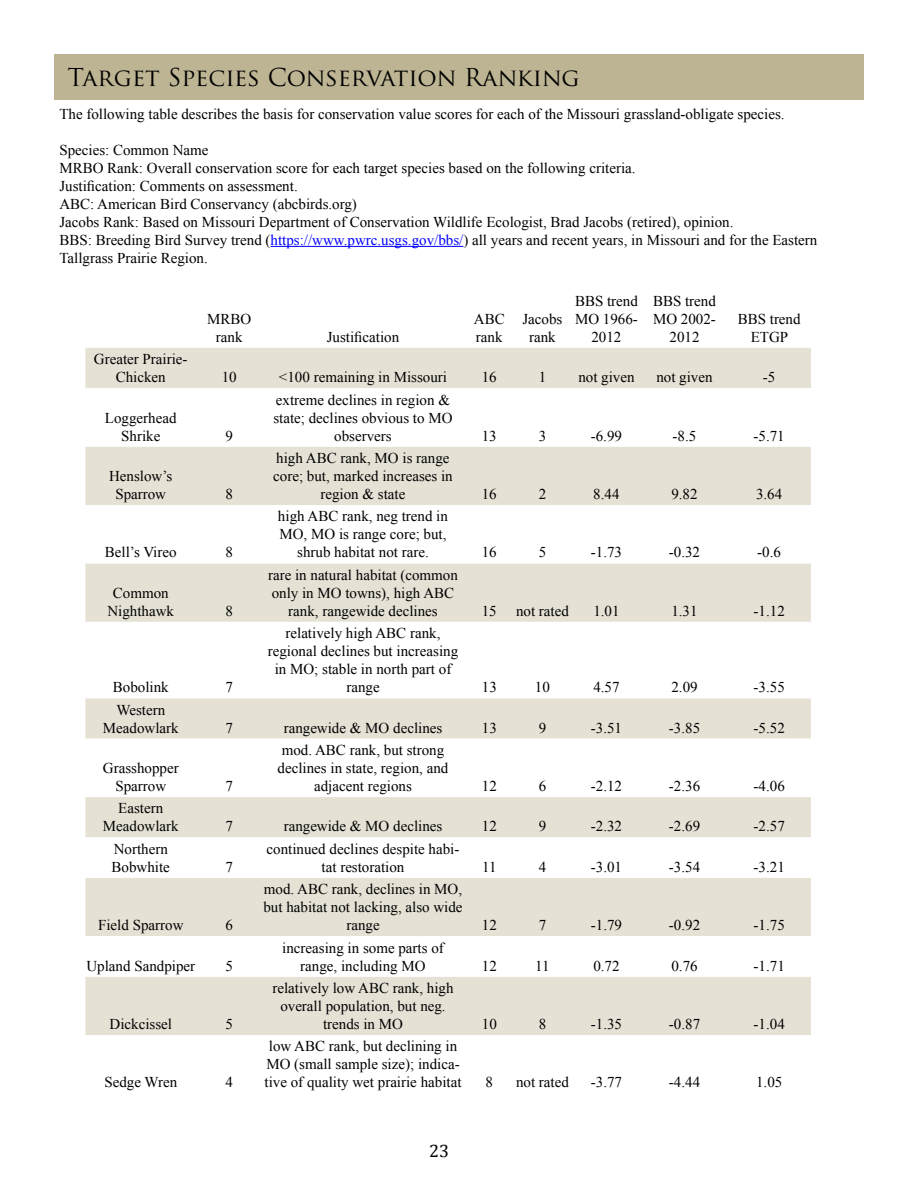
<style>
.page{position:relative;width:918px;height:1188px;background:#fff}
.page>*{position:absolute;margin:0;border:0;box-sizing:border-box;transform-origin:0 0}
.t1{font:24px "Trajan Pro";letter-spacing:-.005em;color:#000}
.t2{font:18px "Cambria";color:#000}
.t3{font:15px/18px "Times New Roman";color:#000;text-align:center}
.s1{color:#00f}
</style>
<div class="page">
<div style="left:54px;top:54px;width:810px;height:45px;background:#bcb492"></div>
<div style="left:85px;top:348px;width:726px;height:40px;background:#e5e1d4"></div>
<svg style="left:85px;top:447px;width:726px;height:588px;fill:#e5e1d4"></svg>
<hr style="left:271px;top:246px;width:192px;height:1px;background:#00f">
<h1 class="t1" style="left:68px;top:62px;width:514px">Target Species Conservation Ranking</h1>
<p class="t3" style="left:59px;top:105px;width:727px">The following table describes the basis for conservation value scores for each of the Missouri grassland-obligate species.</p>
<p class="t3" style="left:59px;top:141px;width:760px;text-align:left">Species: Common Name<br>MRBO Rank: Overall conservation score for each target species based on the following criteria.<br>Justification: Comments on assessment.<br>ABC: American Bird Conservancy (abcbirds.org)<br>Jacobs Rank: Based on Missouri Department of Conservation Wildlife Ecologist, Brad Jacobs (retired), opinion.<br>BBS: Breeding Bird Survey trend (<span class="s1">https://www.pwrc.usgs.gov/bbs/</span>) all years and recent years, in Missouri and for the Eastern Tallgrass Prairie Region.</p>
<p class="t3" style="left:94px;top:350px;width:95px">Greater Prairie-<br>Chicken</p>
<p class="t3" style="left:105px;top:408px;width:73px">Loggerhead<br>Shrike</p>
<p class="t3" style="left:109px;top:467px;width:65px">Henslow’s<br>Sparrow</p>
<p class="t3" style="left:207px;top:310px;width:46px">MRBO rank</p>
<p class="t3" style="left:327px;top:328px;width:74px">Justification</p>
<p class="t3" style="left:474px;top:310px;width:32px;text-align:left">ABC rank</p>
<p class="t3" style="left:522px;top:310px;width:41px">Jacobs rank</p>
<p class="t3" style="left:575px;top:292px;width:64px">BBS trend<br>MO 1966-<br>2012</p>
<p class="t3" style="left:653px;top:292px;width:64px">BBS trend<br>MO 2002-<br>2012</p>
<p class="t3" style="left:738px;top:310px;width:64px">BBS trend<br>ETGP</p>
<p class="t3" style="left:222px;top:368px;width:16px">10</p>
<p class="t3" style="left:279px;top:368px;width:170px">&lt;100 remaining in Missouri</p>
<p class="t3" style="left:482px;top:368px;width:16px">16</p>
<p class="t3" style="left:539px;top:368px;width:9px">1</p>
<p class="t3" style="left:578px;top:368px;width:58px">not given</p>
<p class="t3" style="left:656px;top:368px;width:58px">not given</p>
<p class="t3" style="left:763px;top:368px;width:14px">-5</p>
<p class="t3" style="left:226px;top:426px;width:9px">9</p>
<p class="t3" style="left:225px;top:485px;width:9px">8</p>
<p class="t3" style="left:273px;top:390px;width:181px">extreme declines in region &amp; state; declines obvious to MO observers</p>
<p class="t3" style="left:273px;top:449px;width:181px">high ABC rank, MO is range core; but, marked increases in region &amp; state</p>
<p class="t3" style="left:482px;top:426px;width:16px">13</p>
<p class="t3" style="left:539px;top:426px;width:9px">3</p>
<p class="t3" style="left:591px;top:426px;width:33px">-6.99</p>
<p class="t3" style="left:673px;top:426px;width:25px">-8.5</p>
<p class="t3" style="left:754px;top:426px;width:33px">-5.71</p>
<p class="t3" style="left:482px;top:485px;width:16px">16</p>
<p class="t3" style="left:539px;top:485px;width:9px">2</p>
<p class="t3" style="left:593px;top:485px;width:28px">8.44</p>
<p class="t3" style="left:671px;top:485px;width:28px">9.82</p>
<p class="t3" style="left:756px;top:485px;width:28px">3.64</p>
<p class="t3" style="left:105px;top:543px;width:73px">Bell’s Vireo</p>
<p class="t3" style="left:226px;top:543px;width:9px">8</p>
<p class="t3" style="left:278px;top:507px;width:171px">high ABC rank, neg trend in<br>MO, MO is range core; but, shrub habitat not rare.</p>
<p class="t3" style="left:482px;top:543px;width:16px">16</p>
<p class="t3" style="left:539px;top:543px;width:9px">5</p>
<p class="t3" style="left:591px;top:543px;width:33px">-1.73</p>
<p class="t3" style="left:669px;top:543px;width:33px">-0.32</p>
<p class="t3" style="left:757px;top:543px;width:25px">-0.6</p>
<p class="t3" style="left:107px;top:584px;width:68px">Common<br>Nighthawk</p>
<p class="t3" style="left:226px;top:602px;width:9px">8</p>
<p class="t3" style="left:268px;top:566px;width:191px">rare in natural habitat (common only in MO towns), high ABC rank, rangewide declines</p>
<p class="t3" style="left:482px;top:602px;width:16px">15</p>
<p class="t3" style="left:516px;top:602px;width:54px">not rated</p>
<p class="t3" style="left:593px;top:602px;width:28px">1.01</p>
<p class="t3" style="left:671px;top:602px;width:28px">1.31</p>
<p class="t3" style="left:754px;top:602px;width:33px">-1.12</p>
<p class="t3" style="left:113px;top:678px;width:57px">Bobolink</p>
<p class="t3" style="left:226px;top:678px;width:9px">7</p>
<p class="t3" style="left:268px;top:624px;width:192px">relatively high ABC rank, regional declines but increasing in MO; stable in north part of range</p>
<p class="t3" style="left:482px;top:678px;width:16px">13</p>
<p class="t3" style="left:535px;top:678px;width:16px">10</p>
<p class="t3" style="left:593px;top:678px;width:28px">4.57</p>
<p class="t3" style="left:671px;top:678px;width:28px">2.09</p>
<p class="t3" style="left:754px;top:678px;width:33px">-3.55</p>
<p class="t3" style="left:103px;top:700px;width:77px">Western<br>Meadowlark</p>
<p class="t3" style="left:103px;top:759px;width:77px">Grasshopper<br>Sparrow</p>
<p class="t3" style="left:103px;top:799px;width:77px">Eastern<br>Meadowlark</p>
<p class="t3" style="left:112px;top:840px;width:60px;text-align:left">Northern<br>Bobwhite</p>
<p class="t3" style="left:226px;top:718px;width:9px">7</p>
<p class="t3" style="left:284px;top:718px;width:160px">rangewide &amp; MO declines</p>
<p class="t3" style="left:482px;top:718px;width:16px">13</p>
<p class="t3" style="left:539px;top:718px;width:9px">9</p>
<p class="t3" style="left:591px;top:718px;width:33px">-3.51</p>
<p class="t3" style="left:669px;top:718px;width:33px">-3.85</p>
<p class="t3" style="left:754px;top:718px;width:33px">-5.52</p>
<p class="t3" style="left:226px;top:777px;width:9px">7</p>
<p class="t3" style="left:278px;top:741px;width:172px">mod. ABC rank, but strong declines in state, region, and adjacent regions</p>
<p class="t3" style="left:482px;top:777px;width:16px">12</p>
<p class="t3" style="left:539px;top:777px;width:9px">6</p>
<p class="t3" style="left:591px;top:777px;width:33px">-2.12</p>
<p class="t3" style="left:669px;top:777px;width:33px">-2.36</p>
<p class="t3" style="left:754px;top:777px;width:33px">-4.06</p>
<p class="t3" style="left:226px;top:817px;width:9px">7</p>
<p class="t3" style="left:284px;top:817px;width:160px">rangewide &amp; MO declines</p>
<p class="t3" style="left:482px;top:817px;width:16px">12</p>
<p class="t3" style="left:539px;top:817px;width:9px">9</p>
<p class="t3" style="left:591px;top:817px;width:33px">-2.32</p>
<p class="t3" style="left:669px;top:817px;width:33px">-2.69</p>
<p class="t3" style="left:754px;top:817px;width:33px">-2.57</p>
<p class="t3" style="left:226px;top:858px;width:9px">7</p>
<p class="t3" style="left:267px;top:840px;width:194px">continued declines despite habi&shy;tat restoration</p>
<p class="t3" style="left:482px;top:858px;width:16px">11</p>
<p class="t3" style="left:539px;top:858px;width:9px">4</p>
<p class="t3" style="left:591px;top:858px;width:33px">-3.01</p>
<p class="t3" style="left:669px;top:858px;width:33px">-3.54</p>
<p class="t3" style="left:754px;top:858px;width:33px">-3.21</p>
<p class="t3" style="left:98px;top:916px;width:87px">Field Sparrow</p>
<p class="t3" style="left:226px;top:916px;width:9px">6</p>
<p class="t3" style="left:263px;top:880px;width:201px">mod. ABC rank, declines in MO, but habitat not lacking, also wide range</p>
<p class="t3" style="left:482px;top:916px;width:16px">12</p>
<p class="t3" style="left:539px;top:916px;width:9px">7</p>
<p class="t3" style="left:591px;top:916px;width:33px">-1.79</p>
<p class="t3" style="left:669px;top:916px;width:33px">-0.92</p>
<p class="t3" style="left:754px;top:916px;width:33px">-1.75</p>
<p class="t3" style="left:86px;top:956px;width:110px">Upland Sandpiper</p>
<p class="t3" style="left:226px;top:956px;width:9px">5</p>
<p class="t3" style="left:282px;top:938px;width:163px">increasing in some parts of range, including MO</p>
<p class="t3" style="left:482px;top:956px;width:16px">12</p>
<p class="t3" style="left:535px;top:956px;width:16px">11</p>
<p class="t3" style="left:593px;top:956px;width:28px">0.72</p>
<p class="t3" style="left:671px;top:956px;width:28px">0.76</p>
<p class="t3" style="left:754px;top:956px;width:33px">-1.71</p>
<p class="t3" style="left:110px;top:1015px;width:64px">Dickcissel</p>
<p class="t3" style="left:226px;top:1015px;width:9px">5</p>
<p class="t3" style="left:272px;top:979px;width:183px">relatively low ABC rank, high overall population, but neg. trends in MO</p>
<p class="t3" style="left:482px;top:1015px;width:16px">10</p>
<p class="t3" style="left:539px;top:1015px;width:9px">8</p>
<p class="t3" style="left:591px;top:1015px;width:33px">-1.35</p>
<p class="t3" style="left:669px;top:1015px;width:33px">-0.87</p>
<p class="t3" style="left:754px;top:1015px;width:33px">-1.04</p>
<p class="t3" style="left:104px;top:1073px;width:74px">Sedge Wren</p>
<p class="t3" style="left:226px;top:1073px;width:9px">4</p>
<p class="t3" style="left:265px;top:1037px;width:199px;text-align:left">low ABC rank, but declining in<br>MO (small sample size); indica&shy;tive of quality wet prairie habitat</p>
<p class="t3" style="left:486px;top:1073px;width:9px">8</p>
<p class="t3" style="left:516px;top:1073px;width:54px">not rated</p>
<p class="t3" style="left:591px;top:1073px;width:33px">-3.77</p>
<p class="t3" style="left:669px;top:1073px;width:33px">-4.44</p>
<p class="t3" style="left:756px;top:1073px;width:28px">1.05</p>
<p class="t2" style="left:429px;top:1140px;width:21px">23</p>
</div>
